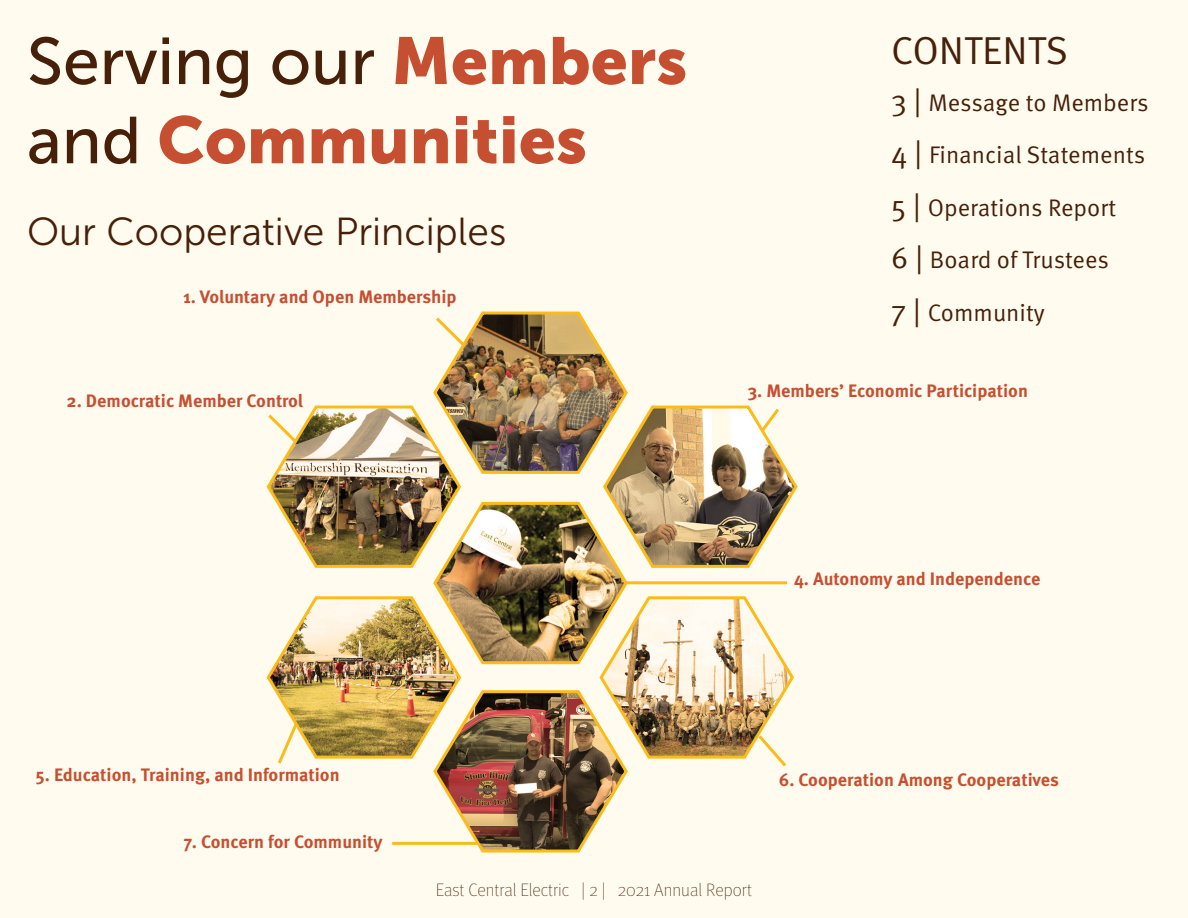
<style>
.page{position:relative;width:1188px;height:918px;background:#fffcef}
.page>*{position:absolute;margin:0;border:0;box-sizing:border-box;transform-origin:0 0}
.t1{font:66px "Museo Sans 500";color:#47200a}
.t2{font:66px "Museo Sans 900";color:#c64f31}
.t3{font:39px "Museo Sans 300";color:#47200a}
.t4{font:39px "Meta Pro Norm";color:#47200a}
.t5{font:24px/52.5px "Meta Pro Norm";color:#47200a}
.t6{font:700 18px "Meta Pro";color:#c64f31}
.t7{font:100 18px "Meta Pro";color:#47200a}
.s1{font-family:"Museo Sans 900";color:#c64f31}
.s2{font-family:"Museo Sans 500";color:#47200a}
.s3{font-size:30px}
</style>
<div class="page">
<img style="left:266px;top:311px;width:532px;height:542px">
<h1 class="t1" style="left:27px;top:25px;width:662px">Serving our <span class="s1">Members</span></h1>
<h1 class="t2" style="left:27px;top:103px;width:562px"><span class="s2">and</span> Communities</h1>
<h2 class="t3" style="left:27px;top:211px;width:481px">Our Cooperative Principles</h2>
<p class="t6" style="left:183px;top:283px;width:275px">1. Voluntary and Open Membership</p>
<h2 class="t4" style="left:891px;top:21px;width:178px">CONTENTS</h2>
<h3 class="t5" style="left:891px;top:74px;width:259px"><span class="s3">3 |</span> Message to Members<br><span class="s3">4 |</span> Financial Statements<br><span class="s3">5 |</span> Operations Report<br><span class="s3">6 |</span> Board of Trustees<br><span class="s3">7 |</span> Community</h3>
<p class="t6" style="left:67px;top:387px;width:238px">2. Democratic Member Control</p>
<p class="t6" style="left:747px;top:377px;width:282px">3. Members’ Economic Participation</p>
<p class="t6" style="left:794px;top:565px;width:248px">4. Autonomy and Independence</p>
<p class="t6" style="left:35px;top:760px;width:306px">5. Education, Training, and Information</p>
<p class="t6" style="left:779px;top:766px;width:282px">6. Cooperation Among Cooperatives</p>
<p class="t6" style="left:184px;top:828px;width:200px">7. Concern for Community</p>
<p class="t7" style="left:436px;top:877px;width:318px">East Central Electric | 2 | 2021 Annual Report</p>
</div>
